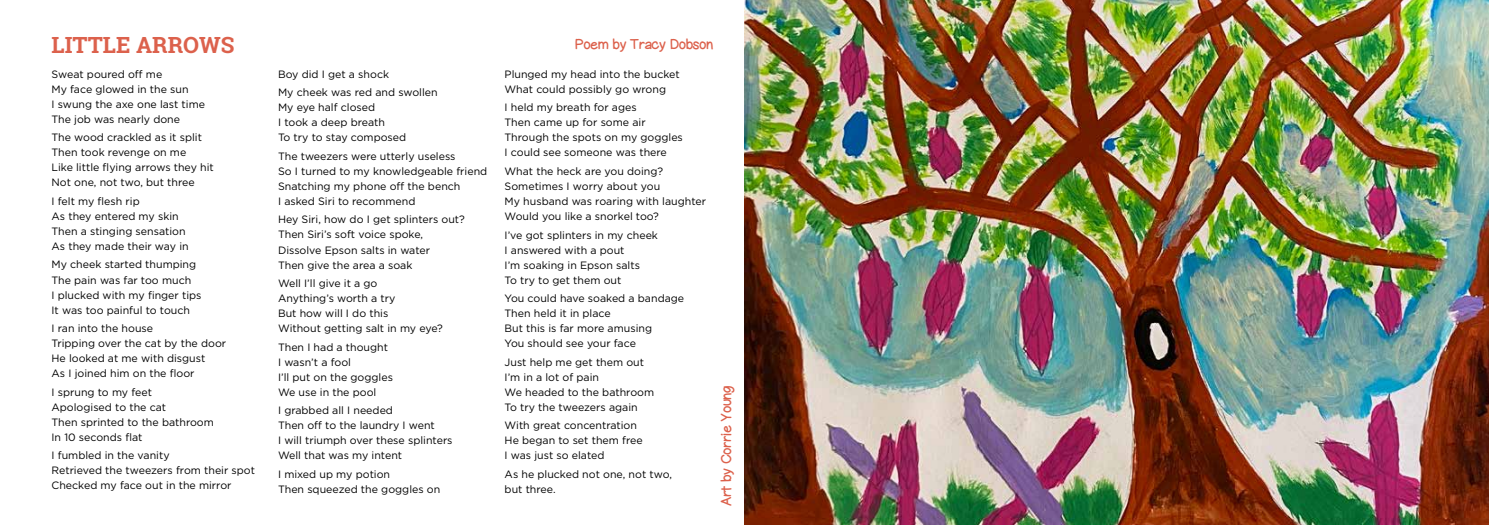
<style>
.page{position:relative;width:1489px;height:525px;background:#fff}
.page>*{position:absolute;margin:0;border:0;box-sizing:border-box;transform-origin:0 0}
.t1{font:700 22.5px "Roboto Slab";color:#dc614c}
.t2{font:13.75px "Gel Pen Upright";color:#dc614c}
.t3{font:10.62px/15px "Gotham";color:#000}
</style>
<div class="page">
<img style="left:744px;top:0;width:744px;height:524px">
<h1 class="t1" style="left:51px;top:30px;width:184px">LITTLE ARROWS</h1>
<p class="t2" style="left:575px;top:35px;width:139px">Poem by Tracy Dobson</p>
<p class="t3" style="left:51px;top:66px;width:155px">Sweat poured off me<br>My face glowed in the sun<br>I swung the axe one last time<br>The job was nearly done</p>
<p class="t3" style="left:51px;top:130px;width:164px">The wood crackled as it split<br>Then took revenge on me<br>Like little flying arrows they hit<br>Not one, not two, but three</p>
<p class="t3" style="left:51px;top:193px;width:139px">I felt my flesh rip<br>As they entered my skin<br>Then a stinging sensation<br>As they made their way in</p>
<p class="t3" style="left:51px;top:257px;width:151px">My cheek started thumping<br>The pain was far too much<br>I plucked with my finger tips<br>It was too painful to touch</p>
<p class="t3" style="left:51px;top:320px;width:176px">I ran into the house<br>Tripping over the cat by the door<br>He looked at me with disgust<br>As I joined him on the floor</p>
<p class="t3" style="left:51px;top:384px;width:164px">I sprung to my feet<br>Apologised to the cat<br>Then sprinted to the bathroom<br>In 10 seconds flat</p>
<p class="t3" style="left:51px;top:447px;width:205px">I fumbled in the vanity<br>Retrieved the tweezers from their spot<br>Checked my face out in the mirror</p>
<p class="t3" style="left:278px;top:64px;width:161px;line-height:18.5px">Boy did I get a shock<br>My cheek was red and swollen</p>
<p class="t3" style="left:278px;top:100px;width:130px">My eye half closed<br>I took a deep breath<br>To try to stay composed</p>
<p class="t3" style="left:278px;top:148px;width:211px">The tweezers were utterly useless<br>So I turned to my knowledgeable friend<br>Snatching my phone off the bench<br>I asked Siri to recommend</p>
<p class="t3" style="left:278px;top:212px;width:188px">Hey Siri, how do I get splinters out?<br>Then Siri’s soft voice spoke,<br>Dissolve Epson salts in water<br>Then give the area a soak</p>
<p class="t3" style="left:278px;top:275px;width:166px">Well I’ll give it a go<br>Anything’s worth a try<br>But how will I do this<br>Without getting salt in my eye?</p>
<p class="t3" style="left:278px;top:339px;width:116px">Then I had a thought<br>I wasn’t a fool<br>I’ll put on the goggles<br>We use in the pool</p>
<p class="t3" style="left:278px;top:402px;width:176px">I grabbed all I needed<br>Then off to the laundry I went<br>I will triumph over these splinters<br>Well that was my intent</p>
<p class="t3" style="left:278px;top:466px;width:164px">I mixed up my potion<br>Then squeezed the goggles on</p>
<p class="t3" style="left:504px;top:66px;width:177px">Plunged my head into the bucket<br>What could possibly go wrong</p>
<p class="t3" style="left:504px;top:100px;width:180px">I held my breath for ages<br>Then came up for some air<br>Through the spots on my goggles<br>I could see someone was there</p>
<p class="t3" style="left:504px;top:163px;width:203px">What the heck are you doing?<br>Sometimes I worry about you<br>My husband was roaring with laughter<br>Would you like a snorkel too?</p>
<p class="t3" style="left:504px;top:227px;width:155px">I’ve got splinters in my cheek<br>I answered with a pout<br>I’m soaking in Epson salts<br>To try to get them out</p>
<p class="t3" style="left:504px;top:290px;width:181px">You could have soaked a bandage<br>Then held it in place<br>But this is far more amusing<br>You should see your face</p>
<p class="t3" style="left:504px;top:354px;width:151px">Just help me get them out<br>I’m in a lot of pain<br>We headed to the bathroom<br>To try the tweezers again</p>
<p class="t3" style="left:504px;top:417px;width:140px">With great concentration<br>He began to set them free<br>I was just so elated</p>
<p class="t3" style="left:504px;top:466px;width:169px">As he plucked not one, not two, but three.</p>
<p class="t2" style="left:717px;top:505px;width:122px;rotate:-90deg">Art by Corrie Young</p>
</div>
